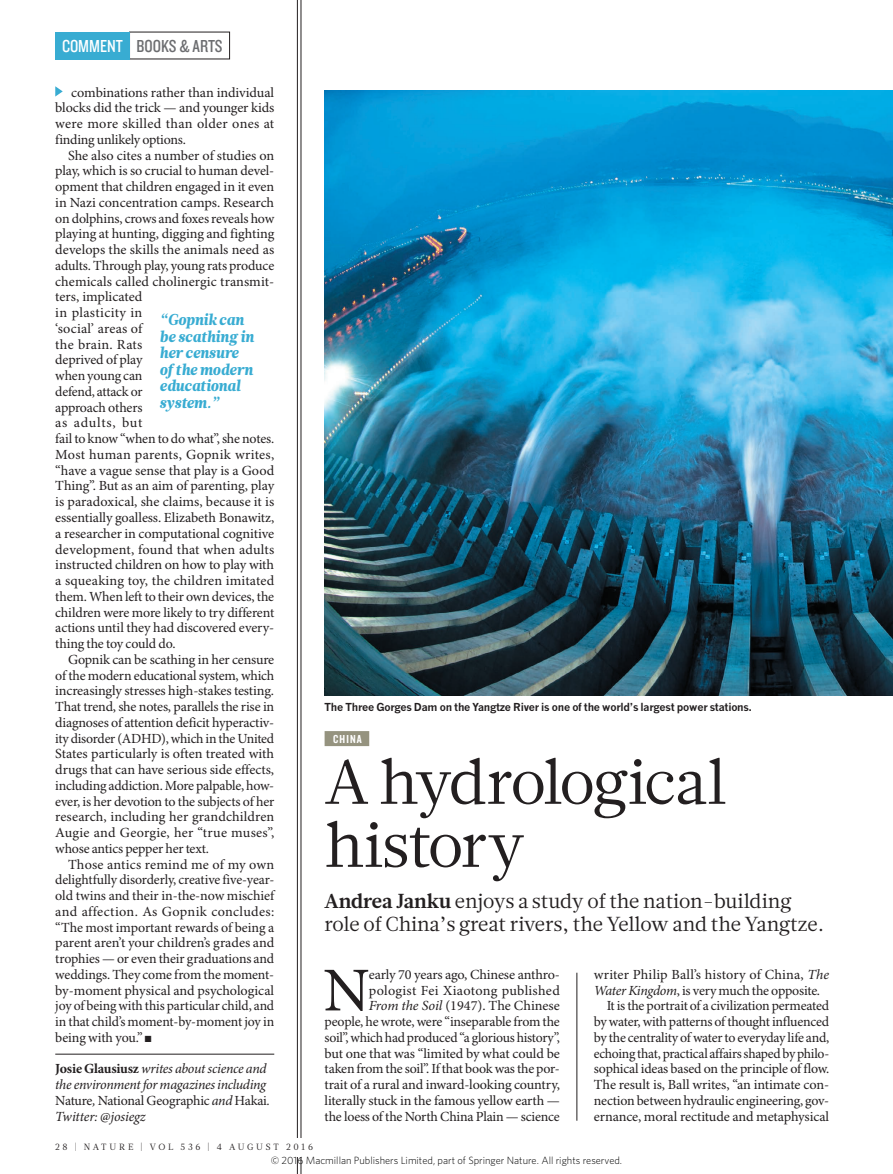
<style>
.page{position:relative;width:893px;height:1174px;background:#fff}
.page>*{position:absolute;margin:0;border:0;box-sizing:border-box;transform-origin:0 0}
.BOOKS_HEAD_42{font:63px/63px "Glosa Math";letter-spacing:-.025em;color:#231f20}
.BODY_DROP_CAP{font:62.4px "Minion Pro";color:#231f20}
.BOOKS_INTRO{font:20.25px/23.7px "Glosa Math";color:#231f20}
.t1{font:18px "Knockout 29 Junior Ltweight";color:#6c6d70}
.t2{font:18px "Knockout 29 Junior Ltweight";color:#fff}
.PULL_QUOTE{font:italic 900 15.75px/16.5px "Glosa Math";letter-spacing:-.005em;color:#38acd2;scale:.95 1}
.BODY_INDENT{font:13.95px/15.8px "Minion Pro";letter-spacing:-.005em;color:#231f20;text-align:justify}
.BODY_DROP_CAP-2{font:13.95px/15.8px "Minion Pro";letter-spacing:-.01em;color:#231f20;text-align:right}
.AUTHOR_DETAILS{font:italic 13.95px/15.8px "Minion Pro";letter-spacing:-.025em;color:#231f20}
.EMAIL{font:italic 13.95px "Minion Pro";letter-spacing:-.01em;color:#231f20}
.SUBJECT_STRAP{font:12px "Knockout 49 Liteweight";letter-spacing:.1em;color:#fff}
.PIC_CAPTION{font:700 10.8px "News Gothic MTOT";letter-spacing:-.02em;color:#231f20}
.t3{font:300 10.5px "Whitney";color:#000}
.t4{font:9px "Glosa Math";letter-spacing:.3em;color:#231f20}
.s1{font-weight:700;font-style:normal}
.s2{font-style:normal}
.s3{font-weight:700}
.s4{font-style:italic}
</style>
<div class="page">
<hr style="left:55px;top:1053px;width:219px;height:1px;background:#231f20">
<div style="left:325px;top:731px;width:44px;height:15px;background:#95937f"></div>
<img style="left:325px;top:90px;width:568px;height:605px">
<hr style="left:577px;top:972px;width:1px;height:148px;background:#231f20">
<div style="left:55px;top:32px;width:75px;height:27px;background:#38acd2"></div>
<hr style="left:301px;top:0;width:1px;height:1174px;background:#231f20">
<hr style="left:297px;top:0;width:1px;height:1174px;background:#231f20">
<svg style="left:55px;top:86px;width:8px;height:11px"></svg>
<div style="left:55px;top:1137px;width:362px;height:19px;background:#fff"></div>
<p class="t2" style="left:62px;top:34px;width:62px">COMMENT</p>
<p class="t1" style="left:136px;top:34px;width:88px">BOOKS &amp; ARTS</p>
<p class="BODY_INDENT" style="left:55px;top:85px;width:221px;text-indent:16px">combinations rather than individual blocks did the trick — and younger kids were more skilled than older ones at finding unlikely options.</p>
<p class="BODY_INDENT" style="left:55px;top:148px;width:221px;text-align:left;text-indent:13px">She also cites a number of studies on play, which is so crucial to human devel&shy;opment that children engaged in it even in Nazi concentration camps. Research on dolphins, crows and foxes reveals how playing at hunting, digging and fighting develops the skills the animals need as adults. Through play, young rats produce chemicals called cholinergic transmit&shy;ters, implicated<br>in plasticity in<br>‘social’ areas of<br>the brain. Rats<br>deprived of play<br>when young can<br>defend, attack or<br>approach others<br>as adults, but<br>fail to know “when to do what”, she notes.<br>Most human parents, Gopnik writes, “have a vague sense that play is a Good<br>Thing”. But as an aim of parenting, play is paradoxical, she claims, because it is essentially goalless. Elizabeth Bonawitz, a researcher in computational cognitive development, found that when adults instructed children on how to play with a squeaking toy, the children imitated them. When left to their own devices, the children were more likely to try different actions until they had discovered every&shy;thing the toy could do.</p>
<p class="BODY_INDENT" style="left:55px;top:652px;width:221px;text-indent:13px">Gopnik can be scathing in her censure of the modern educational system, which increasingly stresses high-stakes testing.<br>That trend, she notes, parallels the rise in diagnoses of attention deficit hyperactiv&shy;ity disorder (ADHD), which in the United States particularly is often treated with drugs that can have serious side effects, including addiction. More palpable, how&shy;ever, is her devotion to the subjects of her research, including her grandchildren Augie and Georgie, her “true muses”, whose antics pepper her text.</p>
<p class="BODY_INDENT" style="left:55px;top:857px;width:221px;text-indent:13px">Those antics remind me of my own delightfully disorderly, creative five-year&shy;old twins and their in-the-now mischief and affection. As Gopnik concludes: “The most important rewards of being a parent aren’t your children’s grades and trophies — or even their graduations and weddings. They come from the moment&shy;by-moment physical and psychological joy of being with this particular child, and in that child’s moment-by-moment joy in being with you.” ■</p>
<p class="AUTHOR_DETAILS" style="left:55px;top:1061px;width:216px"><span class="s1">Josie Glausiusz</span> writes about science and the environment for magazines including<br><span class="s2">Nature</span>, <span class="s2">National Geographic</span> and <span class="s2">Hakai</span>.</p>
<p class="EMAIL" style="left:55px;top:1107px;width:92px">Twitter: @josiegz</p>
<p class="PULL_QUOTE" style="left:159px;top:312px;width:101px">“Gopnik can be scathing in her censure of the modern educational system.”</p>
<p class="PIC_CAPTION" style="left:325px;top:700px;width:429px">The Three Gorges Dam on the Yangtze River is one of the world’s largest power stations.</p>
<p class="SUBJECT_STRAP" style="left:333px;top:731px;width:30px">CHINA</p>
<p class="BOOKS_HEAD_42" style="left:325px;top:751px;width:403px">A hydrological history</p>
<p class="BOOKS_INTRO" style="left:325px;top:889px;width:501px"><span class="s3">Andrea Janku</span> enjoys a study of the nation-building role of China’s great rivers, the Yellow and the Yangtze.</p>
<p class="BODY_DROP_CAP-2" style="left:325px;top:967px;width:237px">early 70 years ago, Chinese anthro&shy;pologist Fei Xiaotong published<br><span class="s4">From the Soil</span> (1947). The Chinese<br>people, he wrote, were “inseparable from the soil”, which had produced “a glorious history”, but one that was “limited by what could be taken from the soil”. If that book was the por&shy;trait of a rural and inward-looking country, literally stuck in the famous yellow earth — the loess of the North China Plain — science</p>
<p class="BODY_DROP_CAP-2" style="left:594px;top:967px;width:237px;text-align:left">writer Philip Ball’s history of China, <span class="s4">The<br>Water Kingdom</span>, is very much the opposite.</p>
<p class="BODY_DROP_CAP" style="left:323px;top:953px;width:48px">N</p>
<p class="BODY_INDENT" style="left:594px;top:998px;width:237px;text-indent:13px">It is the portrait of a civilization permeated by water, with patterns of thought influenced by the centrality of water to everyday life and, echoing that, practical affairs shaped by philo&shy;sophical ideas based on the principle of flow.<br>The result is, Ball writes, “an intimate con&shy;nection between hydraulic engineering, gov&shy;ernance, moral rectitude and metaphysical</p>
<p class="t4" style="left:55px;top:1141px;width:259px">28 | NATURE | VOL 536 | 4 AUGUST 2016</p>
<p class="t3" style="left:271px;top:1153px;width:353px">© 2016 Macmillan Publishers Limited, part of Springer Nature. All rights reserved.</p>
</div>
